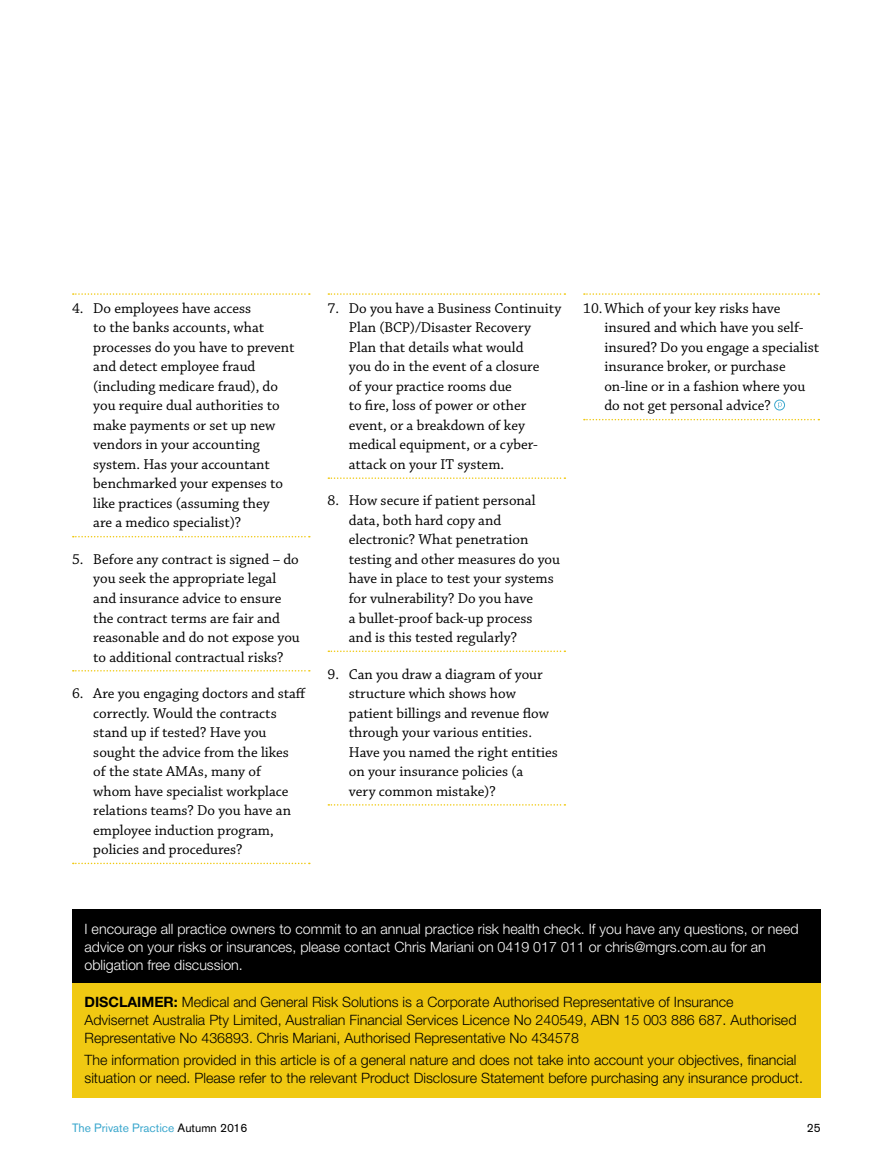
<style>
.page{position:relative;width:893px;height:1170px;background:#fff}
.page>*{position:absolute;margin:0;border:0;box-sizing:border-box;transform-origin:0 0}
.t1{font:15px/19.5px "Chaparral Pro";color:#000}
.t2{font:300 14.25px/18px "Helvetica Neue";color:#000}
.t3{font:300 14.25px/18px "Helvetica Neue";color:#fff}
.t4{font:12px "Akzidenz Grotesk Pro";color:#3aa7cd}
.t5{font:12px "Akzidenz Grotesk Pro";color:#000}
.s1{font-weight:700}
.s2{color:#000}
</style>
<div class="page">
<svg style="left:73px;top:293px;width:237px;height:2px"></svg>
<svg style="left:73px;top:536px;width:237px;height:1px"></svg>
<svg style="left:73px;top:670px;width:237px;height:1px"></svg>
<svg style="left:73px;top:862px;width:237px;height:2px"></svg>
<svg style="left:328px;top:293px;width:237px;height:2px"></svg>
<svg style="left:328px;top:477px;width:237px;height:2px"></svg>
<svg style="left:328px;top:650px;width:237px;height:2px"></svg>
<svg style="left:328px;top:804px;width:237px;height:1px"></svg>
<svg style="left:584px;top:293px;width:235px;height:2px"></svg>
<svg style="left:584px;top:419px;width:235px;height:1px"></svg>
<svg style="left:778px;top:402px;width:4px;height:6px"></svg>
<div style="left:774px;top:399px;width:11px;height:11px;border:1px solid #3aa7cd;border-radius:50%"></div>
<div style="left:72px;top:982px;width:749px;height:115px;background:#f0c912"></div>
<div style="left:72px;top:909px;width:749px;height:73px;background:#000"></div>
<p class="t1" style="left:93px;top:299px;width:203px;text-indent:-21px">4. Do employees have access<br>to the banks accounts, what processes do you have to prevent and detect employee fraud (including medicare fraud), do you require dual authorities to make payments or set up new vendors in your accounting system. Has your accountant benchmarked your expenses to like practices (assuming they<br>are a medico specialist)?</p>
<p class="t1" style="left:93px;top:550px;width:208px;text-indent:-21px">5. Before any contract is signed – do you seek the appropriate legal and insurance advice to ensure the contract terms are fair and reasonable and do not expose you to additional contractual risks?</p>
<p class="t1" style="left:93px;top:684px;width:214px;text-indent:-21px">6. Are you engaging doctors and staff correctly. Would the contracts stand up if tested? Have you sought the advice from the likes<br>of the state AMAs, many of<br>whom have specialist workplace relations teams? Do you have an employee induction program, policies and procedures?</p>
<p class="t1" style="left:349px;top:299px;width:214px;text-indent:-21px">7. Do you have a Business Continuity<br>Plan (BCP)/Disaster Recovery<br>Plan that details what would<br>you do in the event of a closure<br>of your practice rooms due<br>to fire, loss of power or other event, or a breakdown of key medical equipment, or a cyber&shy;attack on your IT system.</p>
<p class="t1" style="left:349px;top:491px;width:213px;text-indent:-21px">8. How secure if patient personal data, both hard copy and electronic? What penetration testing and other measures do you have in place to test your systems for vulnerability? Do you have<br>a bullet-proof back-up process<br>and is this tested regularly?</p>
<p class="t1" style="left:349px;top:664px;width:211px;text-indent:-21px">9. Can you draw a diagram of your structure which shows how patient billings and revenue flow through your various entities.<br>Have you named the right entities on your insurance policies (a<br>very common mistake)?</p>
<p class="t1" style="left:604px;top:299px;width:216px;text-indent:-21px">10.Which of your key risks have insured and which have you self&shy;insured? Do you engage a specialist insurance broker, or purchase on-line or in a fashion where you do not get personal advice?</p>
<p class="t3" style="left:84px;top:919px;width:716px">I encourage all practice owners to commit to an annual practice risk health check. If you have any questions, or need advice on your risks or insurances, please contact Chris Mariani on 0419 017 011 or chris@mgrs.com.au for an obligation free discussion.</p>
<p class="t2" style="left:84px;top:992px;width:713px"><span class="s1">DISCLAIMER:</span> Medical and General Risk Solutions is a Corporate Authorised Representative of Insurance<br>Advisernet Australia Pty Limited, Australian Financial Services Licence No 240549, ABN 15 003 886 687. Authorised<br>Representative No 436893. Chris Mariani, Authorised Representative No 434578</p>
<p class="t2" style="left:84px;top:1050px;width:720px">The information provided in this article is of a general nature and does not take into account your objectives, financial situation or need. Please refer to the relevant Product Disclosure Statement before purchasing any insurance product.</p>
<p class="t4" style="left:72px;top:1119px;width:177px">The Private Practice <span class="s2">Autumn 2016</span></p>
<p class="t5" style="left:807px;top:1119px;width:15px">25</p>
</div>
